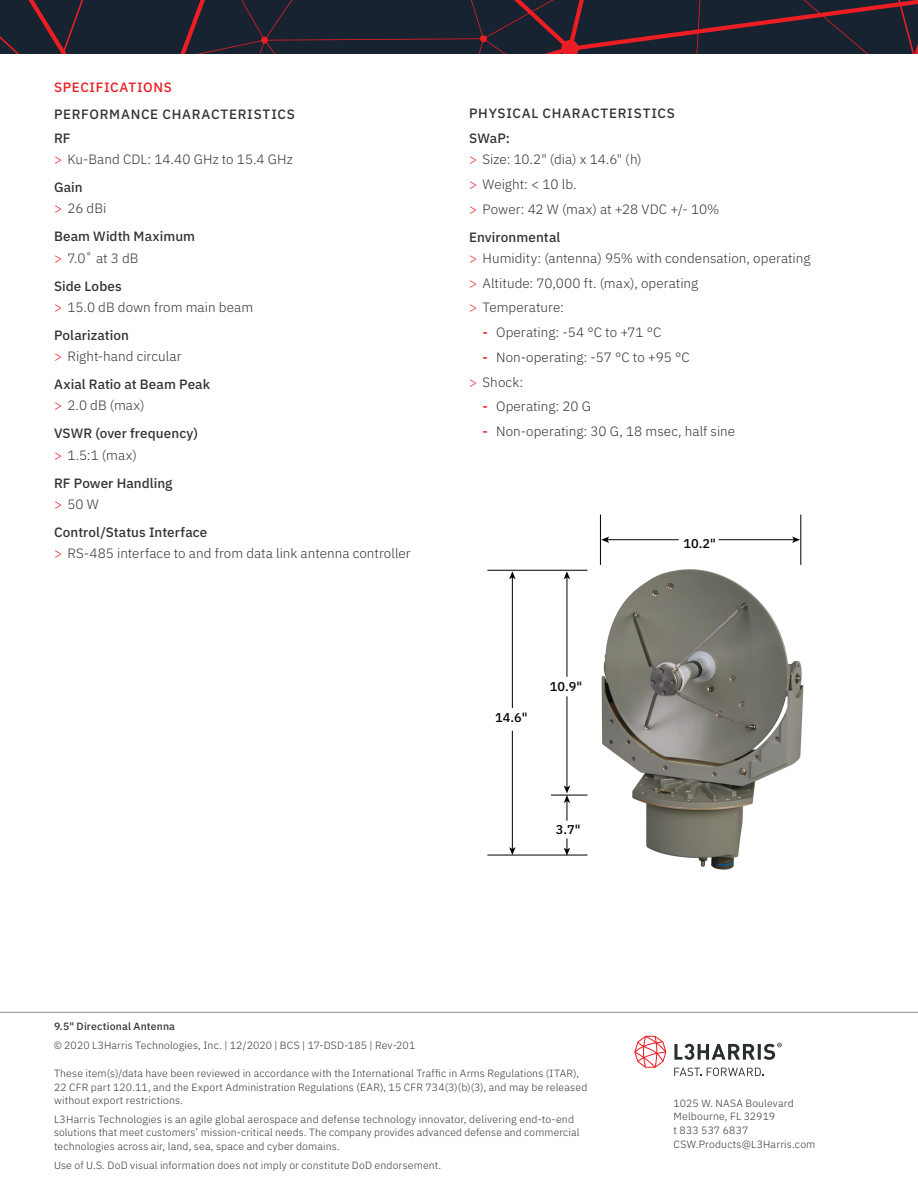
<style>
.page{position:relative;width:918px;height:1188px;background:#fff}
.page>*{position:absolute;margin:0;border:0;box-sizing:border-box;transform-origin:0 0}
.t1{font:300 13.5px/24.8px "IBM Plex Sans";letter-spacing:.005em;color:#333334}
.t2{font:500 13.5px/28px "IBM Plex Sans";letter-spacing:.01em;color:#333334}
.t3{font:500 13.5px/24.5px "IBM Plex Sans";letter-spacing:.055em;color:#333334}
.t4{font:500 13.5px "IBM Plex Sans";letter-spacing:.05em;color:#ed1d24}
.t5{font:500 12.75px "IBM Plex Sans";color:#000}
.t6{font:300 10.5px/13.5px "IBM Plex Sans";letter-spacing:.015em;color:#333334}
.t7{font:500 10.5px "IBM Plex Sans";letter-spacing:.015em;color:#333334}
.s1{color:#ed1d24}
.s2{font-weight:500}
.s3{font-weight:300;color:#ed1d24}
.s4{font-weight:300}
.s5{font-weight:500;color:#ed1d24}
</style>
<div class="page">
<hr style="left:0;top:1012px;width:918px;height:1px;background:#8a8c8e">
<svg style="left:0;top:0;width:918px;height:54px;background:#25222f"></svg>
<svg style="left:674px;top:1068px;width:27px;height:8px"></svg>
<svg style="left:707px;top:1068px;width:56px;height:8px"></svg>
<svg style="left:634px;top:1036px;width:32px;height:32px"></svg>
<svg style="left:674px;top:1043px;width:108px;height:17px"></svg>
<hr style="left:600px;top:515px;width:1px;height:50px;background:#000">
<hr style="left:512px;top:577px;width:1px;height:131px;background:#000">
<svg style="left:509px;top:571px;width:7px;height:8px"></svg>
<hr style="left:512px;top:731px;width:1px;height:118px;background:#000">
<svg style="left:509px;top:847px;width:7px;height:8px"></svg>
<hr style="left:607px;top:539px;width:72px;height:1px;background:#000">
<svg style="left:601px;top:536px;width:8px;height:7px"></svg>
<hr style="left:719px;top:539px;width:75px;height:1px;background:#000">
<svg style="left:792px;top:536px;width:8px;height:7px"></svg>
<hr style="left:567px;top:577px;width:1px;height:100px;background:#000">
<svg style="left:564px;top:571px;width:6px;height:8px"></svg>
<hr style="left:567px;top:696px;width:1px;height:92px;background:#000">
<svg style="left:564px;top:786px;width:6px;height:35px"></svg>
<svg style="left:564px;top:838px;width:6px;height:17px"></svg>
<hr style="left:487px;top:570px;width:100px;height:1px;background:#000">
<hr style="left:551px;top:795px;width:36px;height:1px;background:#000">
<hr style="left:487px;top:855px;width:100px;height:1px;background:#000">
<hr style="left:800px;top:515px;width:1px;height:50px;background:#000">
<img style="left:599px;top:562px;width:205px;height:308px">
<p class="t4" style="left:54px;top:76px;width:119px">SPECIFICATIONS</p>
<p class="t3" style="left:54px;top:100px;width:242px">PERFORMANCE CHARACTERISTICS<br>RF</p>
<p class="t1" style="left:54px;top:144px;width:240px;line-height:28px"><span class="s1">&gt;</span> Ku-Band CDL: 14.40 GHz to 15.4 GHz<br><span class="s2">Gain</span></p>
<p class="t2" style="left:54px;top:194px;width:143px"><span class="s3">&gt;</span> <span class="s4">26 dBi<br></span>Beam Width Maximum</p>
<p class="t1" style="left:54px;top:243px;width:86px;line-height:28px"><span class="s1">&gt;</span> 7.0˚ at 3 dB<br><span class="s2">Side Lobes</span></p>
<p class="t1" style="left:54px;top:292px;width:201px;line-height:28px"><span class="s1">&gt;</span> 15.0 dB down from main beam<br><span class="s2">Polarization</span></p>
<p class="t2" style="left:54px;top:341px;width:158px"><span class="s3">&gt;</span> <span class="s4">Right-hand circular<br></span>Axial Ratio at Beam Peak</p>
<p class="t2" style="left:54px;top:390px;width:145px"><span class="s3">&gt;</span> <span class="s4">2.0 dB (max)<br></span>VSWR (over frequency)</p>
<p class="t2" style="left:54px;top:440px;width:120px"><span class="s3">&gt;</span> <span class="s4">1.5:1 (max)<br></span>RF Power Handling</p>
<p class="t2" style="left:54px;top:489px;width:155px"><span class="s3">&gt;</span> <span class="s4">50 W<br></span>Control/Status Interface</p>
<p class="t1" style="left:54px;top:540px;width:358px"><span class="s1">&gt;</span> RS-485 interface to and from data link antenna controller</p>
<p class="t3" style="left:469px;top:100px;width:207px">PHYSICAL CHARACTERISTICS<br>SWaP:</p>
<p class="t1" style="left:469px;top:146px;width:252px"><span class="s1">&gt;</span> Size: 10.2" (dia) x 14.6" (h)<br><span class="s1">&gt;</span> Weight: &lt; 10 lb.<br><span class="s1">&gt;</span> Power: 42 W (max) at +28 VDC +/- 10%</p>
<p class="t1" style="left:469px;top:225px;width:343px;line-height:21.3px"><span class="s2">Environmental<br></span><span class="s1">&gt;</span> Humidity: (antenna) 95% with condensation, operating</p>
<p class="t1" style="left:469px;top:269px;width:231px"><span class="s1">&gt;</span> Altitude: 70,000 ft. (max), operating <span class="s1">&gt;</span> Temperature:</p>
<p class="t1" style="left:483px;top:319px;width:180px"><span class="s5">-</span> Operating: -54 °C to +71 °C</p>
<p class="t1" style="left:469px;top:344px;width:222px;text-indent:14px"><span class="s5">-</span> Non-operating: -57 °C to +95 °C <span class="s1">&gt;</span> Shock:</p>
<p class="t1" style="left:483px;top:393px;width:110px"><span class="s5">-</span> Operating: 20 G</p>
<p class="t1" style="left:483px;top:418px;width:254px"><span class="s5">-</span> Non-operating: 30 G, 18 msec, half sine</p>
<p class="t5" style="left:495px;top:707px;width:34px">14.6"</p>
<p class="t5" style="left:550px;top:676px;width:34px">10.9"</p>
<p class="t5" style="left:556px;top:820px;width:26px">3.7"</p>
<p class="t5" style="left:683px;top:534px;width:34px">10.2"</p>
<p class="t7" style="left:54px;top:1019px;width:123px">9.5" Directional Antenna</p>
<p class="t6" style="left:54px;top:1038px;width:363px">© 2020 L3Harris Technologies, Inc. | 12/2020 | BCS | 17-DSD-185 | Rev-201</p>
<p class="t6" style="left:54px;top:1066px;width:535px">These item(s)/data have been reviewed in accordance with the International Traffic in Arms Regulations (ITAR),<br>22 CFR part 120.11, and the Export Administration Regulations (EAR), 15 CFR 734(3)(b)(3), and may be released without export restrictions.</p>
<p class="t6" style="left:54px;top:1112px;width:527px">L3Harris Technologies is an agile global aerospace and defense technology innovator, delivering end-to-end solutions that meet customers’ mission-critical needs. The company provides advanced defense and commercial technologies across air, land, sea, space and cyber domains.</p>
<p class="t6" style="left:54px;top:1157px;width:389px">Use of U.S. DoD visual information does not imply or constitute DoD endorsement.</p>
<p class="t6" style="left:674px;top:1095px;width:143px">1025 W. NASA Boulevard<br>Melbourne, FL 32919<br>t 833 537 6837<br>CSW.Products@L3Harris.com</p>
</div>
